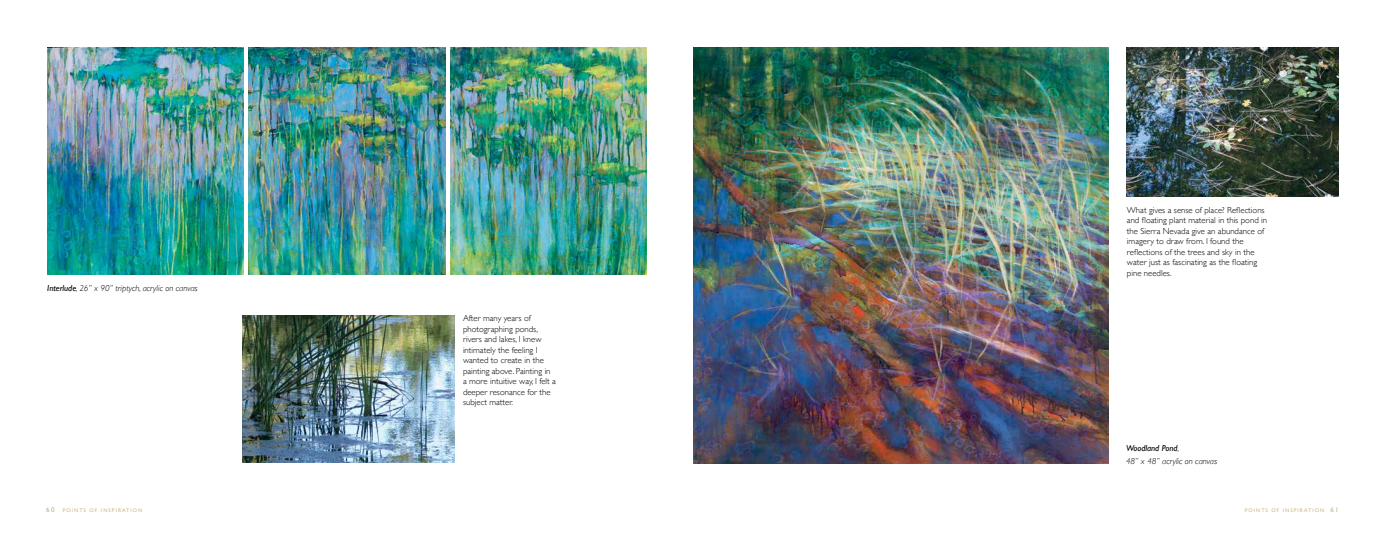
<style>
.page{position:relative;width:1386px;height:536px;background:#fff}
.page>*{position:absolute;margin:0;border:0;box-sizing:border-box;transform-origin:0 0}
.t1{font:300 8.75px/10.5px "Gill Sans";color:#000}
.t2{font:italic 300 8.75px/12.2px "Gill Sans";color:#000}
.t3{font:5.25px "Gill Sans";letter-spacing:.2em;color:#c8b783}
.s1{font-weight:400}
.s2{font-size:7px}
</style>
<div class="page">
<img style="left:693px;top:47px;width:415px;height:416px">
<img style="left:1126px;top:47px;width:213px;height:149px">
<img style="left:47px;top:47px;width:197px;height:227px">
<img style="left:249px;top:47px;width:196px;height:227px">
<img style="left:450px;top:47px;width:197px;height:227px">
<img style="left:243px;top:315px;width:211px;height:147px">
<p class="t2" style="left:47px;top:282px;width:152px"><span class="s1">Interlude</span>, 26” x 90” triptych, acrylic on canvas</p>
<p class="t1" style="left:463px;top:313px;width:95px">After many years of photographing ponds, rivers and lakes, I knew intimately the feeling I wanted to create in the painting above. Painting in a more intuitive way, I felt a deeper resonance for the subject matter.</p>
<p class="t1" style="left:1127px;top:204px;width:142px">What gives a sense of place? Reflections and floating plant material in this pond in the Sierra Nevada give an abundance of imagery to draw from. I found the reflections of the trees and sky in the water just as fascinating as the floating pine needles.</p>
<p class="t2" style="left:1126px;top:442px;width:93px"><span class="s1">Woodland Pond</span>,<br>48” x 48” acrylic on canvas</p>
<p class="t3" style="left:46px;top:507px;width:98px"><span class="s2">60</span> POINTS OF INSPIRATION</p>
<p class="t3" style="left:1245px;top:507px;width:96px">POINTS OF INSPIRATION <span class="s2">61</span></p>
</div>
